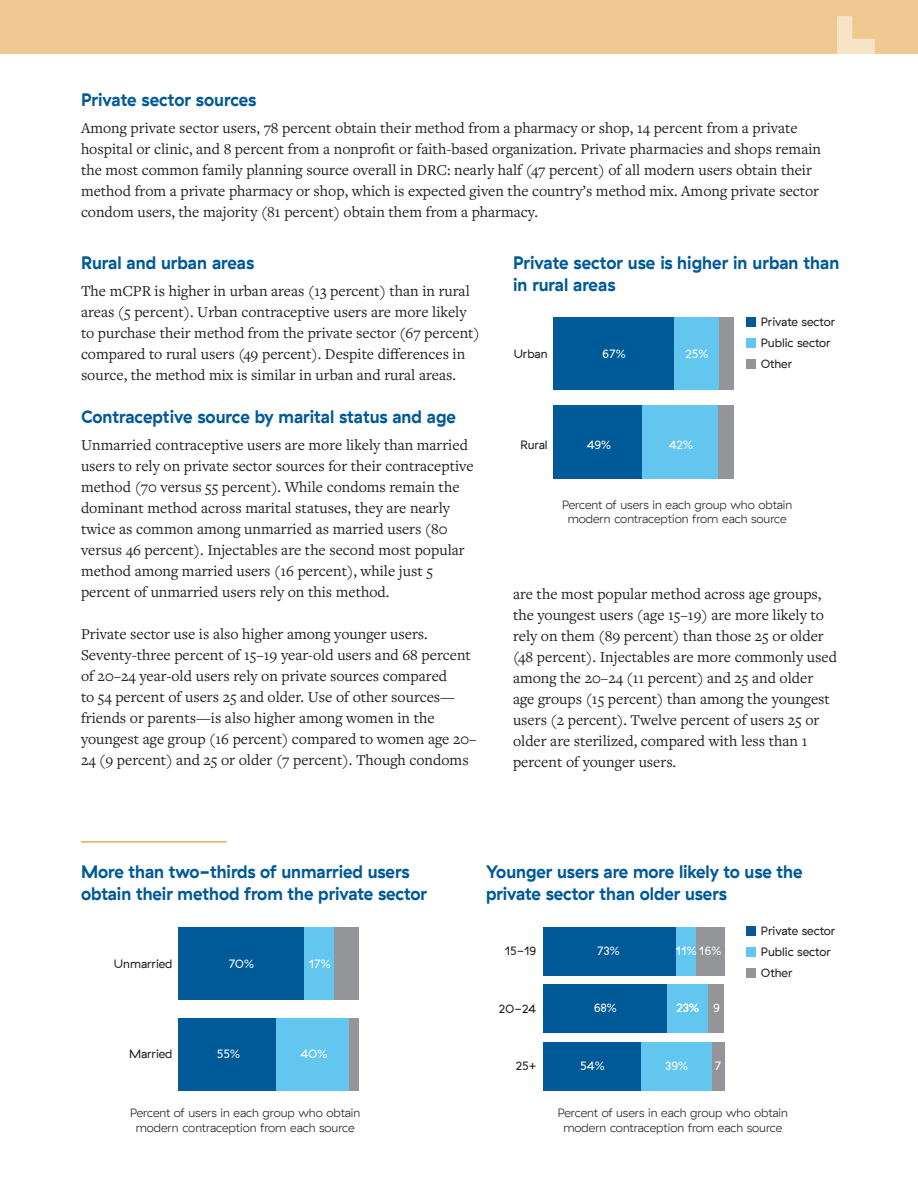
<style>
.page{position:relative;width:918px;height:1188px;background:#fff}
.page>*{position:absolute;margin:0;border:0;box-sizing:border-box;transform-origin:0 0}
.t1{font:700 18px/21.6px "GT Haptik";letter-spacing:-.005em;color:#005a97;scale:.95 1}
.t2{font:15.75px/21px "Freight Text Pro";color:#231f20}
.t3{font:300 12px "GT Haptik";color:#231f20}
.t4{font:12px "GT Haptik";color:#231f20}
.t5{font:12px "GT Haptik";letter-spacing:-.02em;color:#fff}
</style>
<div class="page">
<div style="left:0;top:0;width:918px;height:54px;background:#f0c892"></div>
<svg style="left:837px;top:16px;width:38px;height:38px"></svg>
<div style="left:553px;top:317px;width:122px;height:73px;background:#005a97"></div>
<div style="left:553px;top:406px;width:90px;height:73px;background:#005a97"></div>
<div style="left:675px;top:317px;width:44px;height:73px;background:#63c6ee"></div>
<div style="left:643px;top:406px;width:75px;height:73px;background:#63c6ee"></div>
<div style="left:719px;top:317px;width:15px;height:73px;background:#939598"></div>
<div style="left:718px;top:406px;width:16px;height:73px;background:#939598"></div>
<hr style="left:81px;top:841px;width:146px;height:1px;background:#e28e25">
<div style="left:746px;top:317px;width:10px;height:10px;background:#005a97"></div>
<div style="left:746px;top:338px;width:10px;height:10px;background:#63c6ee"></div>
<div style="left:746px;top:359px;width:10px;height:10px;background:#939598"></div>
<div style="left:746px;top:927px;width:10px;height:9px;background:#005a97"></div>
<div style="left:746px;top:948px;width:10px;height:9px;background:#63c6ee"></div>
<div style="left:746px;top:969px;width:10px;height:9px;background:#939598"></div>
<div style="left:178px;top:1019px;width:99px;height:72px;background:#005a97"></div>
<div style="left:178px;top:927px;width:126px;height:73px;background:#005a97"></div>
<div style="left:277px;top:1019px;width:72px;height:72px;background:#63c6ee"></div>
<div style="left:304px;top:927px;width:30px;height:73px;background:#63c6ee"></div>
<div style="left:349px;top:1019px;width:10px;height:72px;background:#939598"></div>
<div style="left:334px;top:927px;width:25px;height:73px;background:#939598"></div>
<div style="left:543px;top:927px;width:133px;height:48px;background:#005a97"></div>
<div style="left:543px;top:984px;width:124px;height:49px;background:#005a97"></div>
<div style="left:543px;top:1042px;width:98px;height:49px;background:#005a97"></div>
<div style="left:676px;top:927px;width:20px;height:48px;background:#63c6ee"></div>
<div style="left:667px;top:984px;width:42px;height:49px;background:#63c6ee"></div>
<div style="left:641px;top:1042px;width:71px;height:49px;background:#63c6ee"></div>
<div style="left:696px;top:927px;width:28px;height:48px;background:#939598"></div>
<div style="left:709px;top:984px;width:15px;height:49px;background:#939598"></div>
<div style="left:712px;top:1042px;width:12px;height:49px;background:#939598"></div>
<p class="t1" style="left:81px;top:89px;width:186px">Private sector sources</p>
<p class="t2" style="left:81px;top:117px;width:742px">Among private sector users, 78 percent obtain their method from a pharmacy or shop, 14 percent from a private hospital or clinic, and 8 percent from a nonprofit or faith-based organization. Private pharmacies and shops remain the most common family planning source overall in DRC: nearly half (47 percent) of all modern users obtain their method from a private pharmacy or shop, which is expected given the country’s method mix. Among private sector condom users, the majority (81 percent) obtain them from a pharmacy.</p>
<p class="t1" style="left:513px;top:252px;width:345px">Private sector use is higher in urban than in rural areas</p>
<p class="t1" style="left:81px;top:252px;width:184px">Rural and urban areas</p>
<p class="t2" style="left:81px;top:280px;width:400px">The mCPR is higher in urban areas (13 percent) than in rural areas (5 percent). Urban contraceptive users are more likely to purchase their method from the private sector (67 percent) compared to rural users (49 percent). Despite differences in source, the method mix is similar in urban and rural areas.</p>
<p class="t1" style="left:81px;top:406px;width:396px">Contraceptive source by marital status and age</p>
<p class="t2" style="left:81px;top:433px;width:394px">Unmarried contraceptive users are more likely than married users to rely on private sector sources for their contraceptive method (70 versus 55 percent). While condoms remain the dominant method across marital statuses, they are nearly twice as common among unmarried as married users (80 versus 46 percent). Injectables are the second most popular method among married users (16 percent), while just 5 percent of unmarried users rely on this method.</p>
<p class="t2" style="left:81px;top:622px;width:397px">Private sector use is also higher among younger users.<br>Seventy-three percent of 15–19 year-old users and 68 percent of 20–24 year-old users rely on private sources compared<br>to 54 percent of users 25 and older. Use of other sources— friends or parents—is also higher among women in the youngest age group (16 percent) compared to women age 20– 24 (9 percent) and 25 or older (7 percent). Though condoms</p>
<p class="t4" style="left:761px;top:315px;width:76px">Private sector</p>
<p class="t4" style="left:761px;top:336px;width:71px">Public sector</p>
<p class="t4" style="left:761px;top:357px;width:33px">Other</p>
<p class="t4" style="left:514px;top:347px;width:35px">Urban</p>
<p class="t5" style="left:602px;top:347px;width:25px">67%</p>
<p class="t5" style="left:686px;top:347px;width:24px">25%</p>
<p class="t4" style="left:521px;top:438px;width:29px">Rural</p>
<p class="t5" style="left:587px;top:438px;width:26px">49%</p>
<p class="t5" style="left:669px;top:438px;width:26px">42%</p>
<p class="t3" style="left:562px;top:498px;width:232px">Percent of users in each group who obtain</p>
<p class="t3" style="left:568px;top:512px;width:220px">modern contraception from each source</p>
<p class="t2" style="left:513px;top:583px;width:325px">are the most popular method across age groups, the youngest users (age 15–19) are more likely to rely on them (89 percent) than those 25 or older (48 percent). Injectables are more commonly used among the 20–24 (11 percent) and 25 and older age groups (15 percent) than among the youngest users (2 percent). Twelve percent of users 25 or older are sterilized, compared with less than 1 percent of younger users.</p>
<p class="t1" style="left:81px;top:861px;width:366px">More than two-thirds of unmarried users obtain their method from the private sector</p>
<p class="t1" style="left:486px;top:861px;width:335px">Younger users are more likely to use the private sector than older users</p>
<p class="t4" style="left:114px;top:957px;width:60px">Unmarried</p>
<p class="t5" style="left:229px;top:957px;width:27px">70%</p>
<p class="t5" style="left:309px;top:957px;width:23px">17%</p>
<p class="t4" style="left:129px;top:1047px;width:45px">Married</p>
<p class="t5" style="left:217px;top:1047px;width:25px">55%</p>
<p class="t5" style="left:300px;top:1047px;width:29px">40%</p>
<p class="t3" style="left:130px;top:1106px;width:232px">Percent of users in each group who obtain</p>
<p class="t3" style="left:136px;top:1121px;width:220px">modern contraception from each source</p>
<p class="t4" style="left:505px;top:944px;width:33px">15-19</p>
<p class="t5" style="left:597px;top:944px;width:24px">73%</p>
<p class="t5" style="left:675px;top:944px;width:47px">11% 16%</p>
<p class="t4" style="left:761px;top:924px;width:76px">Private sector</p>
<p class="t4" style="left:761px;top:945px;width:71px">Public sector</p>
<p class="t4" style="left:761px;top:966px;width:33px">Other</p>
<p class="t4" style="left:499px;top:1001px;width:39px">20-24</p>
<p class="t5" style="left:594px;top:1001px;width:25px">68%</p>
<p class="t5" style="left:677px;top:1001px;width:45px">23% 9</p>
<p class="t4" style="left:516px;top:1059px;width:22px">25+</p>
<p class="t5" style="left:580px;top:1059px;width:26px">54%</p>
<p class="t5" style="left:665px;top:1059px;width:24px">39%</p>
<p class="t5" style="left:715px;top:1059px;width:8px">7</p>
<p class="t3" style="left:558px;top:1106px;width:232px">Percent of users in each group who obtain</p>
<p class="t3" style="left:563px;top:1121px;width:220px">modern contraception from each source</p>
</div>
